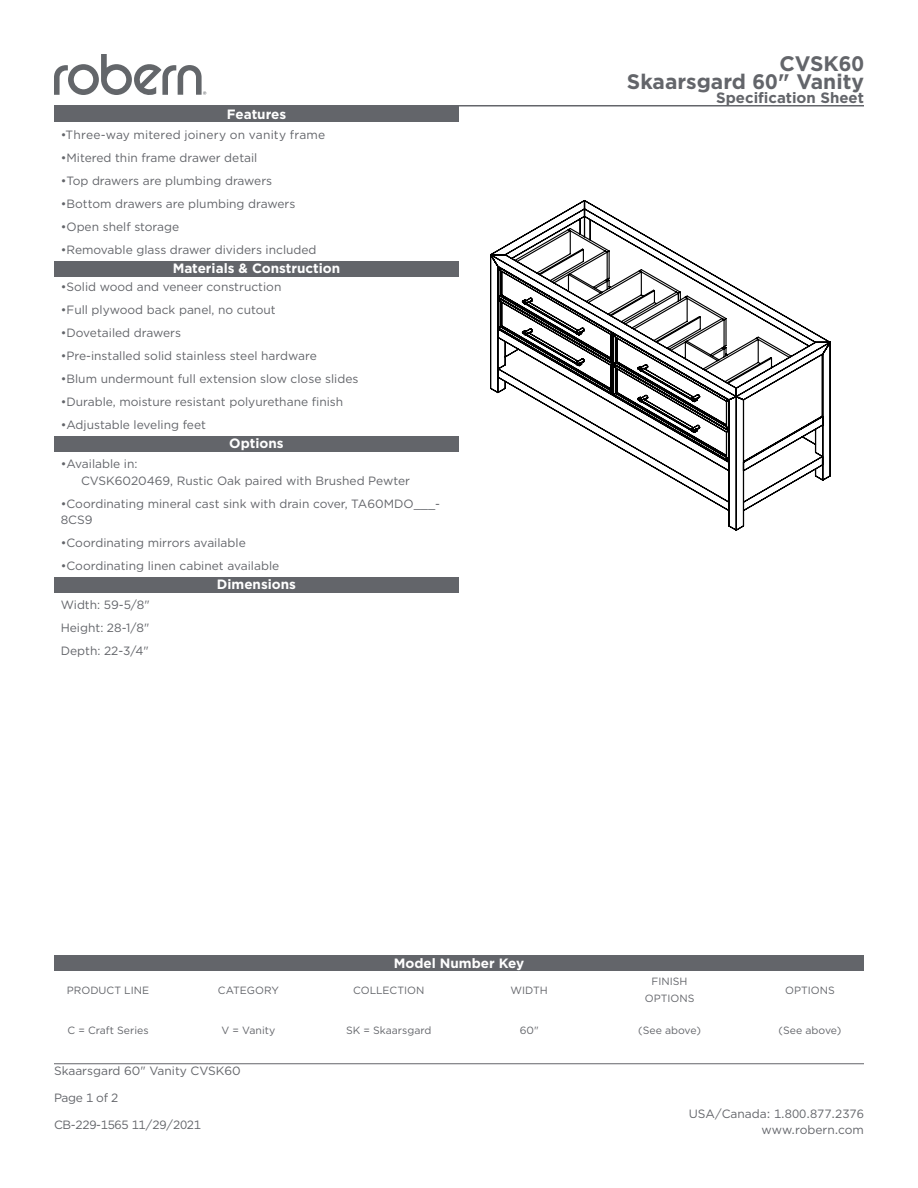
<style>
.page{position:relative;width:918px;height:1188px;background:#fff}
.page>*{position:absolute;margin:0;border:0;box-sizing:border-box;transform-origin:0 0}
.t1{font:700 21px "Gotham";color:#63656a}
.t2{font:700 15px "Gotham";color:#63656a}
.t3{font:700 13.5px "Gotham";color:#fff}
.t4{font:12px/16.5px "Gotham";color:#63656a}
.t5{font:12px "Gotham";letter-spacing:-.025em;color:#63656a}
.t6{font:10.5px "Gotham";color:#63656a}
</style>
<div class="page">
<hr style="left:54px;top:1063px;width:810px;height:1px;background:#63656a">
<div style="left:54px;top:577px;width:405px;height:16px;background:#63656a"></div>
<div style="left:54px;top:436px;width:405px;height:16px;background:#63656a"></div>
<div style="left:54px;top:106px;width:405px;height:16px;background:#63656a"></div>
<div style="left:54px;top:261px;width:405px;height:16px;background:#63656a"></div>
<hr style="left:54px;top:105px;width:810px;height:1px;background:#63656a">
<div style="left:54px;top:955px;width:810px;height:16px;background:#63656a"></div>
<svg style="left:54px;top:54px;width:152px;height:41px"></svg>
<svg style="left:490px;top:200px;width:341px;height:331px"></svg>
<p class="t1" style="left:779px;top:49px;width:86px">CVSK60</p>
<p class="t3" style="left:227px;top:105px;width:61px">Features</p>
<p class="t4" style="left:61px;top:126px;width:266px">•Three-way mitered joinery on vanity frame</p>
<p class="t4" style="left:61px;top:149px;width:198px">•Mitered thin frame drawer detail</p>
<p class="t4" style="left:61px;top:172px;width:213px">•Top drawers are plumbing drawers</p>
<p class="t4" style="left:61px;top:195px;width:236px">•Bottom drawers are plumbing drawers</p>
<p class="t4" style="left:61px;top:218px;width:120px">•Open shelf storage</p>
<p class="t4" style="left:61px;top:241px;width:257px">•Removable glass drawer dividers included</p>
<p class="t3" style="left:173px;top:259px;width:169px">Materials &amp; Construction</p>
<p class="t4" style="left:61px;top:278px;width:222px">•Solid wood and veneer construction</p>
<p class="t4" style="left:61px;top:301px;width:217px">•Full plywood back panel, no cutout</p>
<p class="t4" style="left:61px;top:324px;width:122px">•Dovetailed drawers</p>
<p class="t4" style="left:61px;top:347px;width:258px">•Pre-installed solid stainless steel hardware</p>
<p class="t4" style="left:61px;top:370px;width:299px">•Blum undermount full extension slow close slides</p>
<p class="t4" style="left:61px;top:393px;width:284px">•Durable, moisture resistant polyurethane finish</p>
<p class="t4" style="left:61px;top:417px;width:147px">•Adjustable leveling feet</p>
<p class="t4" style="left:61px;top:455px;width:78px">•Available in:</p>
<p class="t4" style="left:81px;top:472px;width:331px">CVSK6020469, Rustic Oak paired with Brushed Pewter</p>
<p class="t3" style="left:229px;top:435px;width:56px">Options</p>
<p class="t4" style="left:61px;top:495px;width:381px">•Coordinating mineral cast sink with drain cover, TA60MDO___-<br>8CS9</p>
<p class="t4" style="left:61px;top:558px;width:220px">•Coordinating linen cabinet available</p>
<p class="t4" style="left:61px;top:597px;width:90px">Width: 59-5/8"</p>
<p class="t4" style="left:61px;top:620px;width:90px">Height: 28-1/8"</p>
<p class="t4" style="left:61px;top:643px;width:90px">Depth: 22-3/4"</p>
<p class="t4" style="left:61px;top:535px;width:187px">•Coordinating mirrors available</p>
<p class="t3" style="left:217px;top:576px;width:81px">Dimensions</p>
<p class="t1" style="left:627px;top:68px;width:239px">Skaarsgard 60" Vanity</p>
<p class="t2" style="left:716px;top:87px;width:149px">Specification Sheet</p>
<p class="t3" style="left:394px;top:954px;width:132px">Model Number Key</p>
<p class="t6" style="left:67px;top:983px;width:84px">PRODUCT LINE</p>
<p class="t6" style="left:218px;top:983px;width:62px">CATEGORY</p>
<p class="t6" style="left:353px;top:983px;width:73px">COLLECTION</p>
<p class="t6" style="left:511px;top:983px;width:39px">WIDTH</p>
<p class="t6" style="left:652px;top:975px;width:37px">FINISH</p>
<p class="t6" style="left:645px;top:992px;width:51px">OPTIONS</p>
<p class="t6" style="left:785px;top:983px;width:51px">OPTIONS</p>
<p class="t6" style="left:67px;top:1023px;width:83px">C = Craft Series</p>
<p class="t6" style="left:222px;top:1024px;width:55px">V = Vanity</p>
<p class="t6" style="left:346px;top:1024px;width:87px">SK = Skaarsgard</p>
<p class="t6" style="left:520px;top:1024px;width:20px">60"</p>
<p class="t6" style="left:638px;top:1024px;width:64px">(See above)</p>
<p class="t6" style="left:779px;top:1024px;width:64px">(See above)</p>
<p class="t4" style="left:54px;top:1062px;width:188px">Skaarsgard 60" Vanity CVSK60</p>
<p class="t4" style="left:54px;top:1089px;width:66px">Page 1 of 2</p>
<p class="t5" style="left:54px;top:1117px;width:149px">CB-229-1565 11/29/2021</p>
<p class="t4" style="left:689px;top:1105px;width:177px">USA/Canada: 1.800.877.2376</p>
<p class="t4" style="left:762px;top:1121px;width:104px">www.robern.com</p>
</div>
